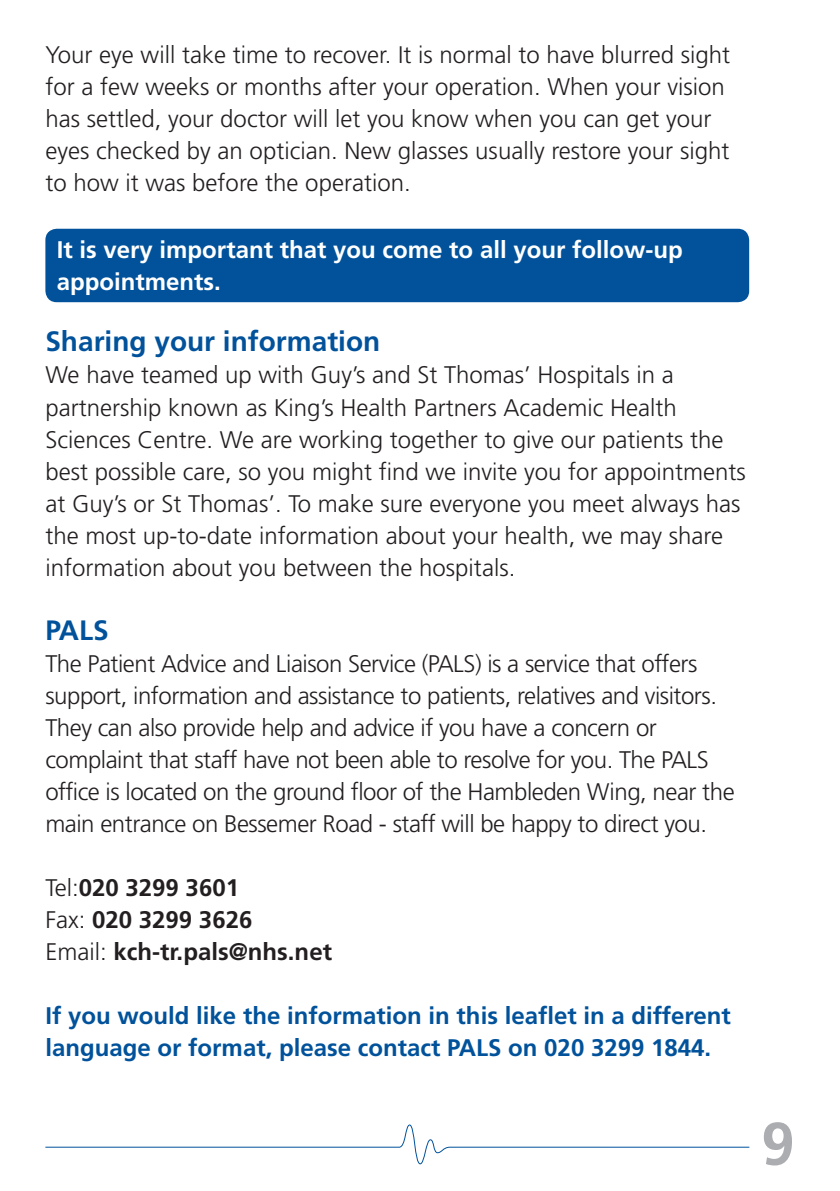
<style>
.page{position:relative;width:840px;height:1191px;background:#fff}
.page>*{position:absolute;margin:0;border:0;box-sizing:border-box;transform-origin:0 0}
.t1{font:700 60px "Frutiger";color:#acadb1}
.t2{font:700 28px "Frutiger";color:#01529b}
.t3{font:300 24px/32px "Frutiger";color:#231f20}
.t4{font:300 24px/32px "Frutiger";letter-spacing:-.02em;color:#231f20}
.t5{font:700 24px/32px "Frutiger";color:#01529b}
.t6{font:700 24px/32px "Frutiger";color:#fff}
.t7{font:700 24px/32px "Frutiger";color:#231f20}
.s1{font-weight:300}
</style>
<div class="page">
<svg style="left:45px;top:1124px;width:705px;height:40px"></svg>
<div style="left:45px;top:229px;width:703px;height:73px;background:#01529b;border-radius:11px"></div>
<p class="t3" style="left:45px;top:39px;width:686px">Your eye will take time to recover. It is normal to have blurred sight for a few weeks or months after your operation. When your vision has settled, your doctor will let you know when you can get your eyes checked by an optician. New glasses usually restore your sight to how it was before the operation.</p>
<p class="t6" style="left:57px;top:234px;width:627px">It is very important that you come to all your follow-up appointments.</p>
<p class="t2" style="left:45px;top:325px;width:336px">Sharing your information</p>
<p class="t3" style="left:45px;top:359px;width:701px">We have teamed up with Guy’s and St Thomas’ Hospitals in a partnership known as King’s Health Partners Academic Health Sciences Centre. We are working together to give our patients the best possible care, so you might find we invite you for appointments at Guy’s or St Thomas’. To make sure everyone you meet always has the most up-to-date information about your health, we may share information about you between the hospitals.</p>
<p class="t2" style="left:45px;top:613px;width:65px">PALS</p>
<p class="t4" style="left:45px;top:647px;width:690px">The Patient Advice and Liaison Service (PALS) is a service that offers support, information and assistance to patients, relatives and visitors.<br>They can also provide help and advice if you have a concern or complaint that staff have not been able to resolve for you. The PALS office is located on the ground floor of the Hambleden Wing, near the main entrance on Bessemer Road - staff will be happy to direct you.</p>
<p class="t7" style="left:45px;top:871px;width:288px"><span class="s1">Tel:</span>020 3299 3601<br><span class="s1">Fax:</span> 020 3299 3626<br><span class="s1">Email:</span> kch-tr.pals@nhs.net</p>
<p class="t5" style="left:45px;top:999px;width:686px">If you would like the information in this leaflet in a different language or format, please contact PALS on 020 3299 1844.</p>
<h1 class="t1" style="left:760px;top:1108px;width:35px">9</h1>
</div>
